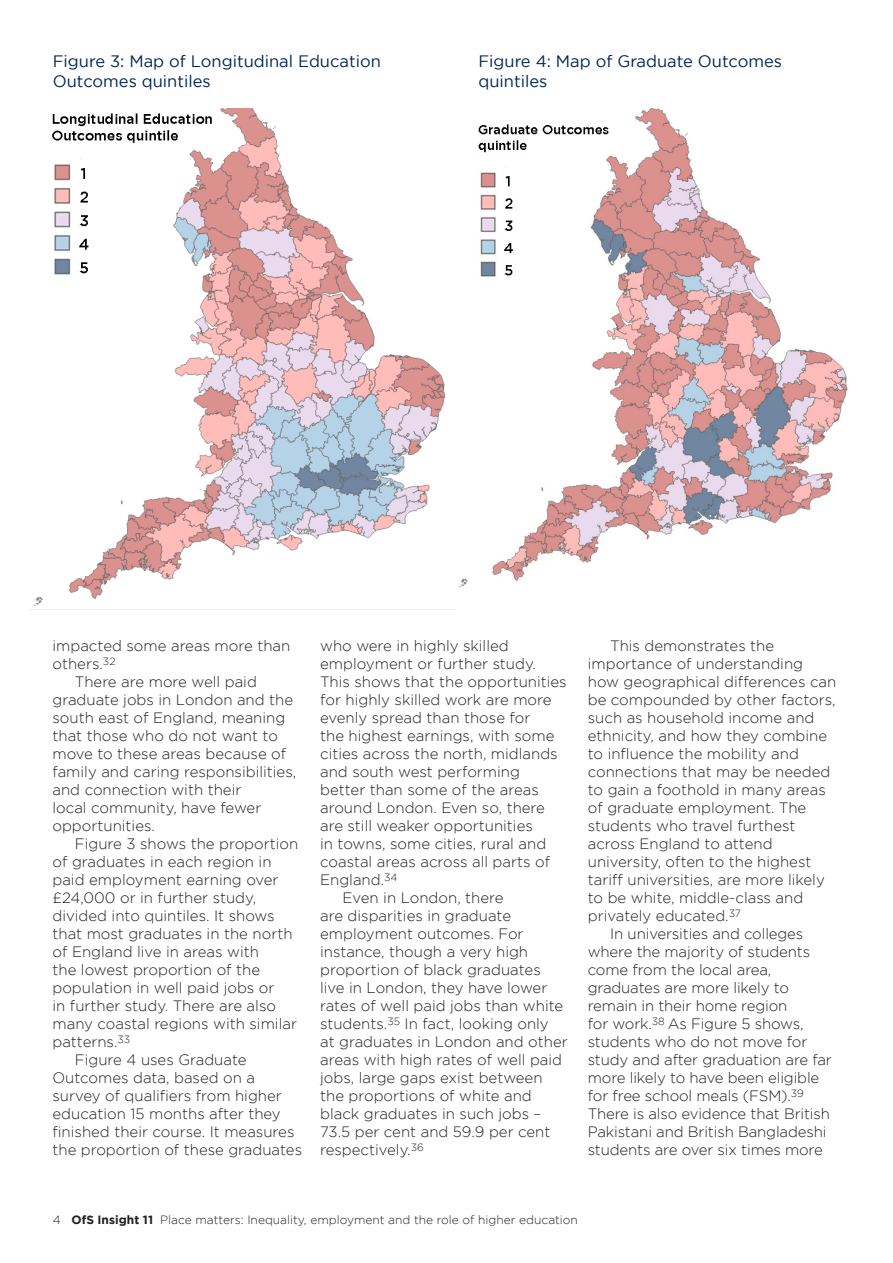
<style>
.page{position:relative;width:893px;height:1263px;background:#fff}
.page>*{position:absolute;margin:0;border:0;box-sizing:border-box;transform-origin:0 0}
.Fig_heading{font:16.5px/19.5px "Gotham";color:#002553}
.text{font:300 15px/18px "Gotham";color:#231f20}
.t1{font:300 12px "Gotham";color:#231f20}
.s1{font-weight:700}
</style>
<div class="page">
<img style="left:459px;top:108px;width:389px;height:480px">
<img style="left:33px;top:108px;width:413px;height:498px">
<p class="Fig_heading" style="left:53px;top:51px;width:330px">Figure 3: Map of Longitudinal Education<br>Outcomes quintiles</p>
<p class="Fig_heading" style="left:478px;top:51px;width:305px">Figure 4: Map of Graduate Outcomes quintiles</p>
<p class="text" style="left:52px;top:637px;width:239px">impacted some areas more than others.<sup>32</sup></p>
<p class="text" style="left:52px;top:673px;width:245px;text-indent:22px">There are more well paid graduate jobs in London and the south east of England, meaning that those who do not want to move to these areas because of family and caring responsibilities, and connection with their<br>local community, have fewer opportunities.</p>
<p class="text" style="left:52px;top:835px;width:247px;text-indent:22px">Figure 3 shows the proportion of graduates in each region in paid employment earning over £24,000 or in further study, divided into quintiles. It shows that most graduates in the north of England live in areas with<br>the lowest proportion of the population in well paid jobs or<br>in further study. There are also many coastal regions with similar patterns.<sup>33</sup></p>
<p class="text" style="left:52px;top:1051px;width:251px;text-indent:22px">Figure 4 uses Graduate<br>Outcomes data, based on a survey of qualifiers from higher education 15 months after they finished their course. It measures the proportion of these graduates</p>
<p class="text" style="left:320px;top:637px;width:248px">who were in highly skilled employment or further study.<br>This shows that the opportunities for highly skilled work are more evenly spread than those for<br>the highest earnings, with some cities across the north, midlands and south west performing better than some of the areas around London. Even so, there are still weaker opportunities<br>in towns, some cities, rural and coastal areas across all parts of<br>England.<sup>34</sup></p>
<p class="text" style="left:320px;top:889px;width:249px;text-indent:23px">Even in London, there<br>are disparities in graduate employment outcomes. For instance, though a very high proportion of black graduates live in London, they have lower rates of well paid jobs than white students.<sup>35</sup> In fact, looking only<br>at graduates in London and other areas with high rates of well paid jobs, large gaps exist between the proportions of white and black graduates in such jobs –<br>73.5 per cent and 59.9 per cent respectively.<sup>36</sup></p>
<p class="text" style="left:588px;top:637px;width:250px;text-indent:22px">This demonstrates the importance of understanding how geographical differences can be compounded by other factors, such as household income and ethnicity, and how they combine to influence the mobility and connections that may be needed to gain a foothold in many areas of graduate employment. The students who travel furthest across England to attend university, often to the highest tariff universities, are more likely to be white, middle-class and privately educated.<sup>37</sup></p>
<p class="text" style="left:588px;top:925px;width:246px;text-indent:22px">In universities and colleges where the majority of students come from the local area, graduates are more likely to remain in their home region<br>for work.<sup>38</sup> As Figure 5 shows, students who do not move for study and after graduation are far more likely to have been eligible for free school meals (FSM).<sup>39<br></sup>There is also evidence that British<br>Pakistani and British Bangladeshi students are over six times more</p>
<p class="t1" style="left:53px;top:1214px;width:527px">4 <span class="s1">OfS Insight 11</span> Place matters: Inequality, employment and the role of higher education</p>
</div>
